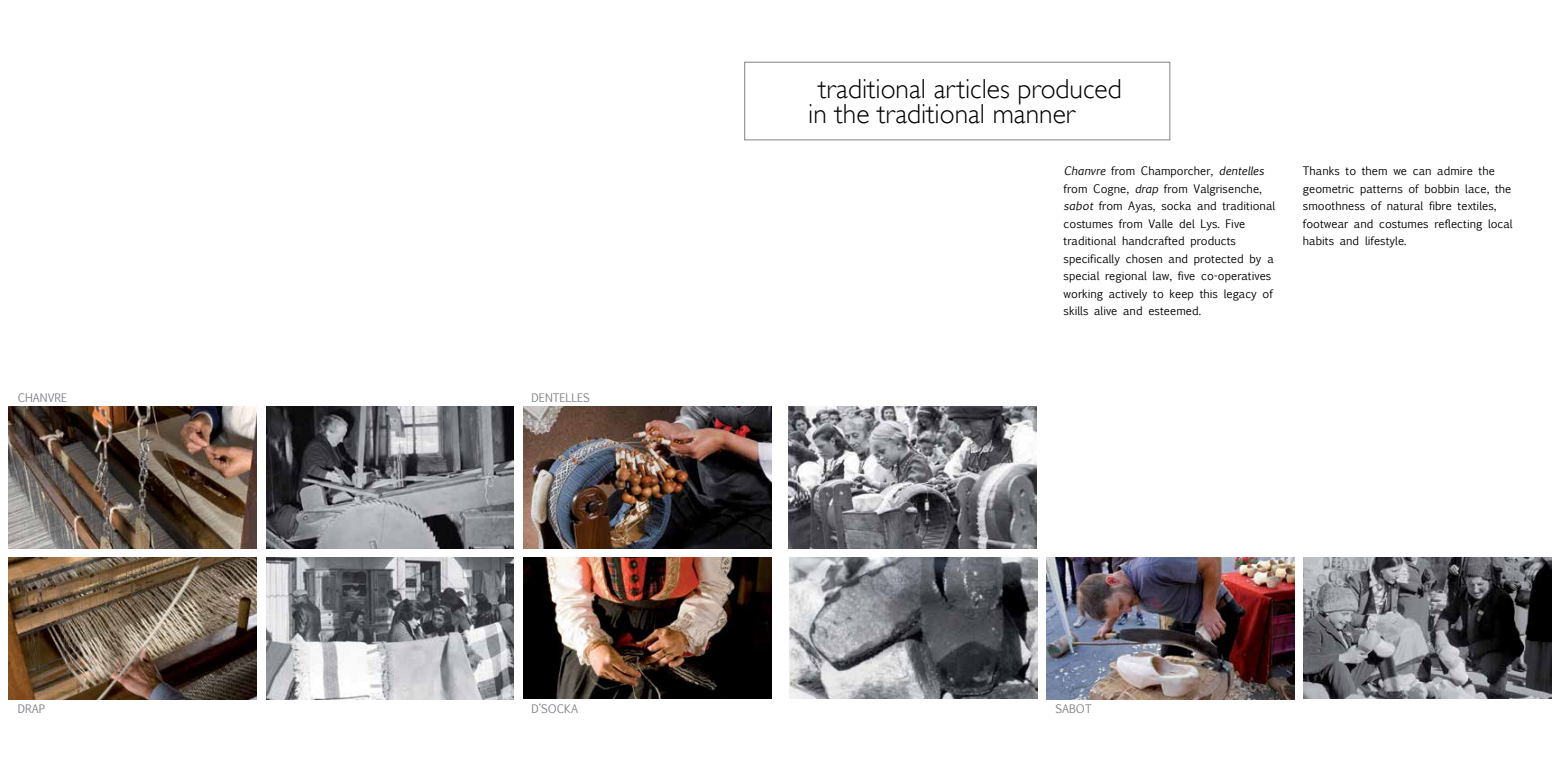
<style>
.page{position:relative;width:1560px;height:780px;background:#fff}
.page>*{position:absolute;margin:0;border:0;box-sizing:border-box;transform-origin:0 0}
.t1{font:300 27.5px/25.9px "Gill Sans";color:#000}
.t2{font:11.25px/17.5px "Euphemia UCAS";color:#000}
.t3{font:11.25px "Euphemia UCAS";color:#808285}
.s1{font-style:italic}
</style>
<div class="page">
<img style="left:266px;top:557px;width:248px;height:142px">
<img style="left:523px;top:557px;width:248px;height:141px">
<img style="left:9px;top:406px;width:248px;height:142px">
<img style="left:266px;top:406px;width:248px;height:142px">
<img style="left:523px;top:406px;width:248px;height:142px">
<img style="left:9px;top:557px;width:248px;height:142px">
<img style="left:1303px;top:557px;width:247px;height:142px">
<img style="left:789px;top:557px;width:247px;height:141px">
<img style="left:788px;top:406px;width:248px;height:142px">
<img style="left:1046px;top:557px;width:247px;height:142px">
<div style="left:744px;top:62px;width:425px;height:78px;background:#fff;border:1px solid #808285"></div>
<p class="t3" style="left:18px;top:389px;width:51px">CHANVRE</p>
<p class="t3" style="left:18px;top:700px;width:29px">DRAP</p>
<p class="t3" style="left:531px;top:389px;width:60px">DENTELLES</p>
<p class="t3" style="left:531px;top:700px;width:48px">D’SOCKA</p>
<h1 class="t1" style="left:808px;top:75px;width:315px;text-indent:10px">traditional articles produced in the traditional manner</h1>
<p class="t2" style="left:1063px;top:162px;width:213px"><span class="s1">Chanvre</span> from Champorcher, <span class="s1">dentelles </span>from Cogne, <span class="s1">drap</span> from Valgrisenche, <span class="s1">sabot</span> from Ayas, socka and traditional costumes from Valle del Lys. Five traditional handcrafted products specifically chosen and protected by a special regional law, five co-operatives working actively to keep this legacy of skills alive and esteemed.</p>
<p class="t2" style="left:1302px;top:162px;width:211px">Thanks to them we can admire the geometric patterns of bobbin lace, the smoothness of natural fibre textiles, footwear and costumes reflecting local habits and lifestyle.</p>
<p class="t3" style="left:1055px;top:700px;width:38px">SABOT</p>
</div>
